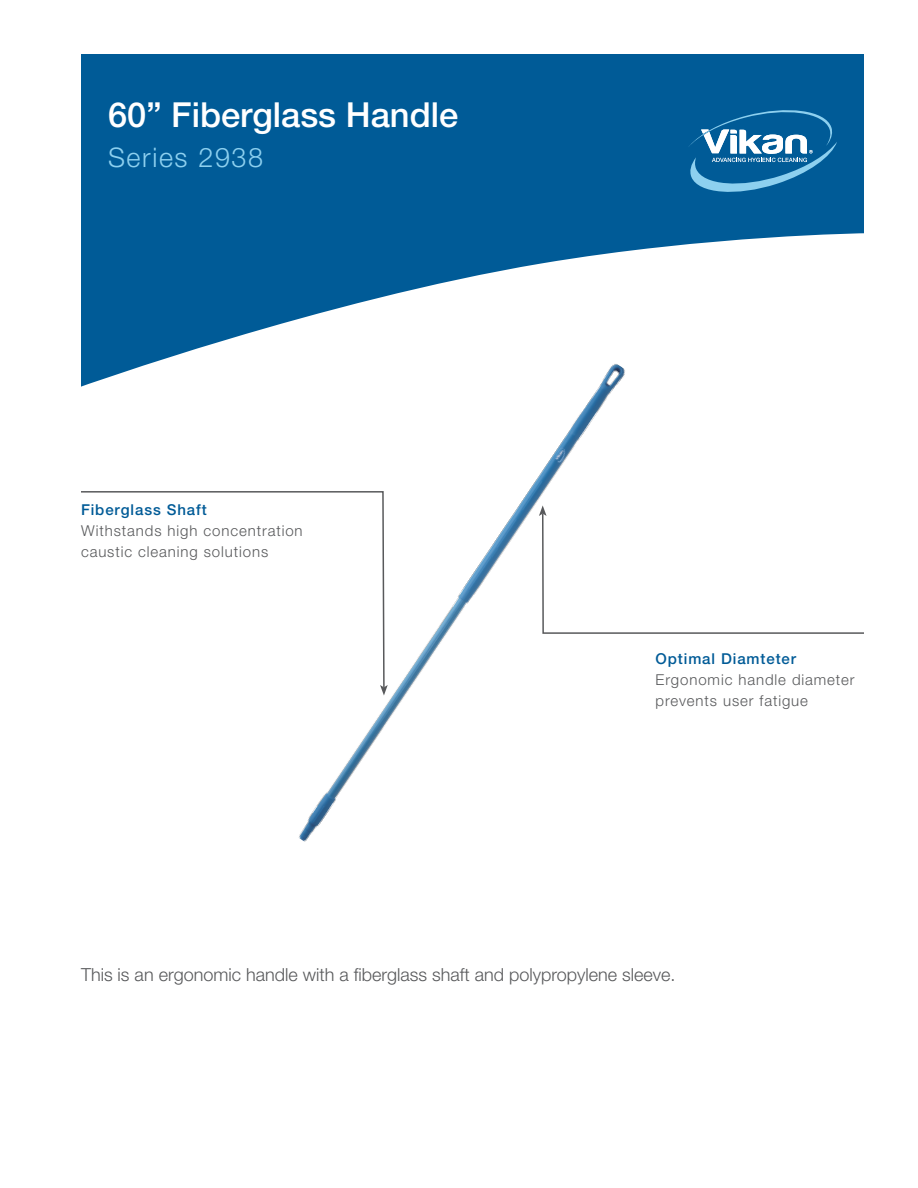
<style>
.page{position:relative;width:918px;height:1188px;background:#fff}
.page>*{position:absolute;margin:0;border:0;box-sizing:border-box;transform-origin:0 0}
.t1{font:500 34.5px "Helvetica Neue LT Std";color:#fff}
.t2{font:300 27px "Helvetica Neue LT Std";letter-spacing:.06em;color:#8dd0ef}
.t3{font:300 18px "Helvetica Neue LT Std";color:#58595b}
.t4{font:300 15px/21px "Helvetica Neue LT Std";letter-spacing:.06em;color:#58595b}
.t5{font:500 15px "Helvetica Neue LT Std";letter-spacing:.06em;color:#005b97}
</style>
<div class="page">
<div style="left:81px;top:54px;width:783px;height:180px;background:#005b97"></div>
<svg style="left:688px;top:110px;width:149px;height:82px;background:#2f7cad"></svg>
<img style="left:81px;top:207px;width:776px;height:635px">
<svg style="left:81px;top:490px;width:304px;height:199px"></svg>
<svg style="left:380px;top:685px;width:8px;height:11px"></svg>
<svg style="left:539px;top:505px;width:325px;height:130px"></svg>
<h1 class="t1" style="left:108px;top:94px;width:352px">60” Fiberglass Handle</h1>
<h2 class="t2" style="left:108px;top:141px;width:157px">Series 2938</h2>
<p class="t5" style="left:81px;top:500px;width:127px">Fiberglass Shaft</p>
<p class="t4" style="left:81px;top:519px;width:223px">Withstands high concentration caustic cleaning solutions</p>
<p class="t5" style="left:656px;top:650px;width:142px">Optimal Diamteter</p>
<p class="t4" style="left:656px;top:669px;width:201px">Ergonomic handle diameter prevents user fatigue</p>
<p class="t3" style="left:81px;top:963px;width:596px">This is an ergonomic handle with a fiberglass shaft and polypropylene sleeve.</p>
</div>
